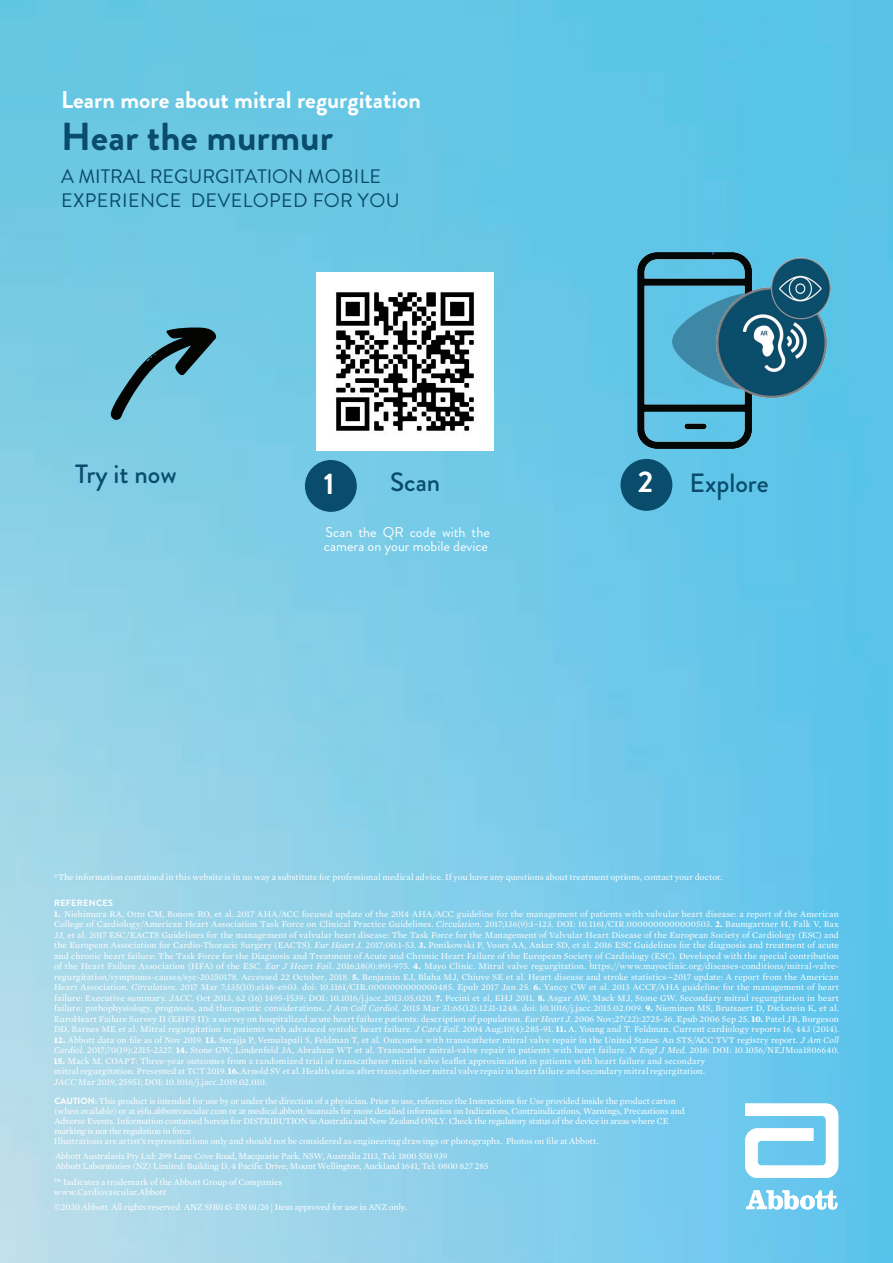
<style>
.page{position:relative;width:893px;height:1263px;background:#fff}
.page>*{position:absolute;margin:0;border:0;box-sizing:border-box;transform-origin:0 0}
.t1{font:700 39px "Brandon Grotesque";color:#094c6b}
.t2{font:700 29.85px "Brandon Grotesque";color:#fff}
.t3{font:500 26.4px "Brandon Grotesque";color:#094c6b}
.t4{font:700 24.15px "Brandon Grotesque";color:#fff}
.t5{font:19.5px/24px "Brandon Grotesque";letter-spacing:.02em;color:#094c6b}
.t6{font:14.25px/14.2px "Brandon Grotesque";color:#fff}
.t7{font:9px/10.5px "Mercury Text G1";letter-spacing:-.01em;color:#fff}
.t8{font:9px/10.5px "Mercury Text G1";letter-spacing:.01em;color:#fff}
.t9{font:700 9px "Brandon Grotesque";letter-spacing:.035em;color:#fff}
.s1{font-weight:700;font-size:29.85px;color:#fff}
.s2{font-weight:700}
.s3{font-style:italic}
.s4{font-family:"Brandon Grotesque";font-weight:700}
.s5{font-family:"Minion Pro"}
</style>
<div class="page">
<img style="left:0;top:0;width:893px;height:1263px">
<svg style="left:745px;top:1103px;width:93px;height:75px"></svg>
<svg style="left:746px;top:1190px;width:91px;height:19px"></svg>
<svg style="left:110px;top:328px;width:107px;height:92px;background:#5d9db0"></svg>
<div style="left:305px;top:460px;width:52px;height:52px;background:#094c6b;border-radius:50%"></div>
<div style="left:620px;top:459px;width:52px;height:52px;background:#094c6b;border-radius:50%"></div>
<img style="left:316px;top:273px;width:178px;height:177px">
<img style="left:625px;top:248px;width:206px;height:214px">
<h3 class="t4" style="left:61px;top:82px;width:362px">Learn more about mitral regurgitation</h3>
<h1 class="t1" style="left:61px;top:109px;width:274px">Hear the murmur</h1>
<h3 class="t5" style="left:61px;top:165px;width:340px">A MITRAL REGURGITATION MOBILE<br>EXPERIENCE DEVELOPED FOR YOU</h3>
<h3 class="t3" style="left:75px;top:455px;width:103px">Try it now</h3>
<h3 class="t3" style="left:390px;top:464px;width:52px">Scan</h3>
<h3 class="t6" style="left:324px;top:525px;width:167px">Scan the QR code with the camera on your mobile device</h3>
<h2 class="t2" style="left:324px;top:463px;width:12px">1</h2>
<h3 class="t3" style="left:638px;top:465px;width:133px"><span class="s1">2</span> Explore</h3>
<p class="t7" style="left:54px;top:871px;width:670px">*The information contained in this website is in no way a substitute for professional medical advice. If you have any questions about treatment options, contact your doctor.</p>
<p class="t9" style="left:54px;top:897px;width:60px">REFERENCES</p>
<p class="t7" style="left:54px;top:908px;width:786px;text-align:justify"><span class="s2">1.</span> Nishimura RA, Otto CM, Bonow RO, et al. 2017 AHA/ACC focused update of the 2014 AHA/ACC guideline for the management of patients with valvular heart disease: a report of the American College of Cardiology/American Heart Association Task Force on Clinical Practice Guidelines. <span class="s3">Circulation</span>. 2017;136(9):1–123. DOI: 10.1161/CIR.0000000000000503. <span class="s2">2.</span> Baumgartner H, Falk V, Bax JJ, et al. 2017 ESC/EACTS Guidelines for the management of valvular heart disease: The Task Force for the Management of Valvular Heart Disease of the European Society of Cardiology (ESC) and the European Association for Cardio-Thoracic Surgery (EACTS). <span class="s3">Eur Heart J.</span> 2017;00:1-53. <span class="s2">3.</span> Ponikowski P, Voors AA, Anker SD, et al. 2016 ESC Guidelines for the diagnosis and treatment of acute and chronic heart failure: The Task Force for the Diagnosis and Treatment of Acute and Chronic Heart Failure of the European Society of Cardiology (ESC). Developed with the special contribution of the Heart Failure Association (HFA) of the ESC. <span class="s3">Eur J Heart Fail.</span> 2016;18(8):891-975. <span class="s2">4.</span> Mayo Clinic. Mitral valve regurgitation. https://www.mayoclinic.org/diseases-conditions/mitral-valve&shy;regurgitation/symptoms-causes/syc-20350178. Accessed 22 October, 2018. <span class="s2">5.</span> Benjamin EJ, Blaha MJ, Chiuve SE et al. Heart disease and stroke statistics—2017 update: A report from the American Heart Association. <span class="s3">Circulation</span>. 2017 Mar 7;135(10):e146-e603. doi: 10.1161/CIR.0000000000000485. Epub 2017 Jan 25. <span class="s2">6.</span> Yancy CW et al. 2013 ACCF/AHA guideline for the management of heart failure: Executive summary. <span class="s3">JACC</span>. Oct 2013, 62 (16) 1495-1539; DOI: 10.1016/j.jacc.2013.05.020. <span class="s2">7.</span> Pecini et al, EHJ 2011. <span class="s2">8.</span> Asgar AW, Mack MJ, Stone GW. Secondary mitral regurgitation in heart failure: pathophysiology, prognosis, and therapeutic considerations. <span class="s3">J Am Coll Cardiol.</span> 2015 Mar 31;65(12):1231-1248. doi: 10.1016/j.jacc.2015.02.009. <span class="s2">9.</span> Nieminen MS, Brutsaert D, Dickstein K, et al.<br>EuroHeart Failure Survey II (EHFS II): a survey on hospitalized acute heart failure patients: description of population. <span class="s3">Eur Heart J.</span> 2006 Nov;27(22):2725-36. Epub 2006 Sep 25. <span class="s2">10.</span> Patel JB, Borgeson DD, Barnes ME et al. Mitral regurgitation in patients with advanced systolic heart failure. <span class="s3">J Card Fail.</span> 2004 Aug;10(4):285-91. <span class="s2">11.</span> A. Young and T. Feldman. Current cardiology reports 16, 443 (2014).</p>
<p class="t8" style="left:54px;top:1034px;width:786px"><span class="s2">12.</span> Abbott data on file as of Nov 2019. <span class="s2">13.</span> Sorajja P, Vemulapali S, Feldman T, et al. Outcomes with transcatheter mitral valve repair in the United States: An STS/ACC TVT registry report. <span class="s3">J Am Coll<br>Cardiol.</span> 2017;70(19):2315-2327. <span class="s2">14.</span> Stone GW, Lindenfeld JA, Abraham WT et al. Transcather mitral-valve repair in patients with heart failure. <span class="s3">N Engl J Med.</span> 2018: DOI: 10.1056/NEJMoa1806640.</p>
<p class="t7" style="left:54px;top:1055px;width:653px;text-align:justify"><span class="s2">15.</span> Mack M. COAPT: Three-year outcomes from a randomized trial of transcatheter mitral valve leaflet approximation in patients with heart failure and secondary mitral regurgitation. Presented at TCT 2019. <span class="s2">16.</span> Arnold SV et al. Health status after transcatheter mitral valve repair in heart failure and secondary mitral regurgitation.<br><span class="s3">JACC</span> Mar 2019, 25951; DOI: 10.1016/j.jacc.2019.02.010.</p>
<p class="t7" style="left:54px;top:1095px;width:632px;line-height:10.1px"><span class="s4">CAUTION:</span> This product is intended for use by or under the direction of a physician. Prior to use, reference the Instructions for Use provided inside the product carton (when available) or at eifu.abbottvascular.com or at medical.abbott/manuals for more detailed information on Indications, Contraindications, Warnings, Precautions and Adverse Events. Information contained herein for DISTRIBUTION in Australia and New Zealand ONLY. Check the regulatory status of the device in areas where CE marking is not the regulation in force.</p>
<p class="t7" style="left:55px;top:1150px;width:435px">Abbott Australasia Pty Ltd: 299 Lane Cove Road, Macquarie Park, NSW, Australia 2113, Tel: 1800 550 939<br>Abbott Laboratories (NZ) Limited: Building D, 4 Pacific Drive, Mount Wellington, Auckland 1641, Tel: 0800 827 285</p>
<p class="t7" style="left:54px;top:1135px;width:546px">Illustrations are artist’s representations only and should not be considered as engineering drawings or photographs. Photos on file at Abbott.</p>
<p class="t7" style="left:54px;top:1176px;width:230px">™ Indicates a trademark of the Abbott Group of Companies www.Cardiovascular.Abbott</p>
<p class="t7" style="left:54px;top:1201px;width:355px">©2020 Abbott. All rights reserved ANZ S<span class="s5">H0145-EN 01/20</span> | Item approved for use in ANZ only.</p>
</div>
